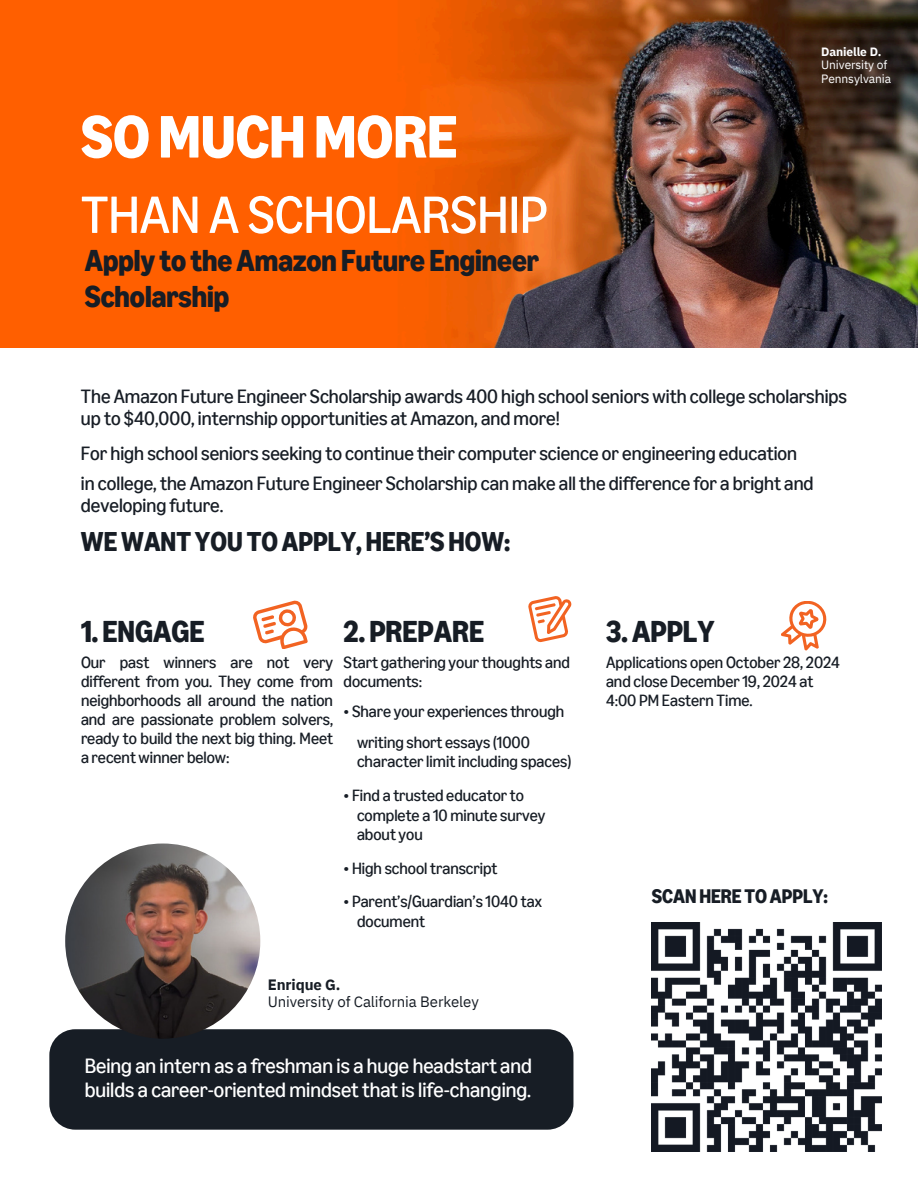
<style>
.page{position:relative;width:918px;height:1188px;background:#fff}
.page>*{position:absolute;margin:0;border:0;box-sizing:border-box;transform-origin:0 0}
.t1{font:700 60px "Ember Modern Display Std";color:#fff}
.t2{font:52.5px "Ember Modern Display Std";color:#fff}
.t3{font:700 30px "Ember Modern Display Std";color:#171d25}
.t4{font:700 27px "Ember Modern Display Std";color:#171d25}
.t5{font:21px/24.8px "Ember Modern Display Std";color:#fff}
.t6{font:19.5px/22.5px "Ember Modern Display Std";color:#171d25}
.t7{font:700 19.5px "Ember Modern Display Std";color:#171d25}
.t8{font:16.5px/19.2px "Ember Modern Display Std";color:#171d25}
.t9{font:15px/16.8px "IBM Plex Sans";letter-spacing:-.01em;color:#171d25}
.t10{font:12px/13.5px "IBM Plex Sans";letter-spacing:-.01em;color:#fff}
.s1{font-weight:700}
</style>
<div class="page">
<img style="left:0;top:0;width:918px;height:348px">
<svg style="left:253px;top:601px;width:55px;height:48px"></svg>
<div style="left:49px;top:1029px;width:524px;height:101px;background:#171d25;border-radius:26px"></div>
<svg style="left:528px;top:596px;width:43px;height:46px"></svg>
<svg style="left:781px;top:601px;width:45px;height:49px"></svg>
<img style="left:65px;top:844px;width:195px;height:195px;border-radius:50%">
<img style="left:652px;top:922px;width:229px;height:230px">
<h5 class="t1" style="left:81px;top:101px;width:378px">SO MUCH MORE</h5>
<h5 class="t2" style="left:81px;top:183px;width:468px">THAN A SCHOLARSHIP</h5>
<h4 class="t3" style="left:85px;top:242px;width:456px">Apply to theAmazon Future Engineer</h4>
<h5 class="t3" style="left:85px;top:278px;width:146px">Scholarship</h5>
<h3 class="t10" style="left:821px;top:45px;width:72px"><span class="s1">Danielle D.<br></span>University of<br>Pennsylvania</h3>
<h5 class="t6" style="left:81px;top:385px;width:768px">The Amazon Future Engineer Scholarship awards 400 high school seniors with college scholarships up to $40,000, internship opportunities at Amazon, and more!</h5>
<h5 class="t6" style="left:81px;top:439px;width:734px;line-height:29.2px">For high school seniors seeking to continue their computer science or engineering education in college, the Amazon Future Engineer Scholarship can make all the difference for a bright and</h5>
<h5 class="t6" style="left:81px;top:494px;width:144px">developing future.</h5>
<h5 class="t4" style="left:81px;top:526px;width:431px">WE WANT YOUTOAPPLY,HERE’SHOW:</h5>
<h2 class="t3" style="left:81px;top:613px;width:125px">1. ENGAGE</h2>
<h2 class="t8" style="left:81px;top:652px;width:254px;text-align:justify">Our past winners are not very different from you. They come from neighborhoods all around the nation and are passionate problem solvers, ready to build the next big thing. Meet a recent winner below:</h2>
<h2 class="t3" style="left:344px;top:613px;width:142px">2. PREPARE</h2>
<h2 class="t8" style="left:344px;top:652px;width:228px">Start gathering your thoughts and documents:</h2>
<h2 class="t8" style="left:344px;top:702px;width:222px">• Share your experiences through</h2>
<h5 class="t8" style="left:357px;top:733px;width:216px">writing short essays (1000 character limit including spaces)</h5>
<h5 class="t8" style="left:344px;top:786px;width:182px">• Find a trusted educator to</h5>
<h5 class="t8" style="left:357px;top:806px;width:190px">complete a 10 minute survey about you</h5>
<p class="t8" style="left:344px;top:859px;width:156px">• High school transcript</p>
<p class="t8" style="left:344px;top:891px;width:200px">• Parent’s/Guardian’s 1040 tax</p>
<h5 class="t8" style="left:357px;top:912px;width:70px">document</h5>
<h5 class="t9" style="left:268px;top:976px;width:212px"><span class="s1">Enrique G.<br></span>University of California Berkeley</h5>
<p class="t5" style="left:85px;top:1053px;width:449px">Being an intern as a freshman is a huge headstart and builds a career-oriented mindset that is life-changing.</p>
<h5 class="t3" style="left:606px;top:613px;width:110px">3.APPLY</h5>
<h5 class="t8" style="left:606px;top:652px;width:235px">Applications open October 28, 2024 and close December 19, 2024 at<br>4:00 PM Eastern Time.</h5>
<h4 class="t7" style="left:652px;top:885px;width:178px">SCANHERE TOAPPLY:</h4>
</div>
